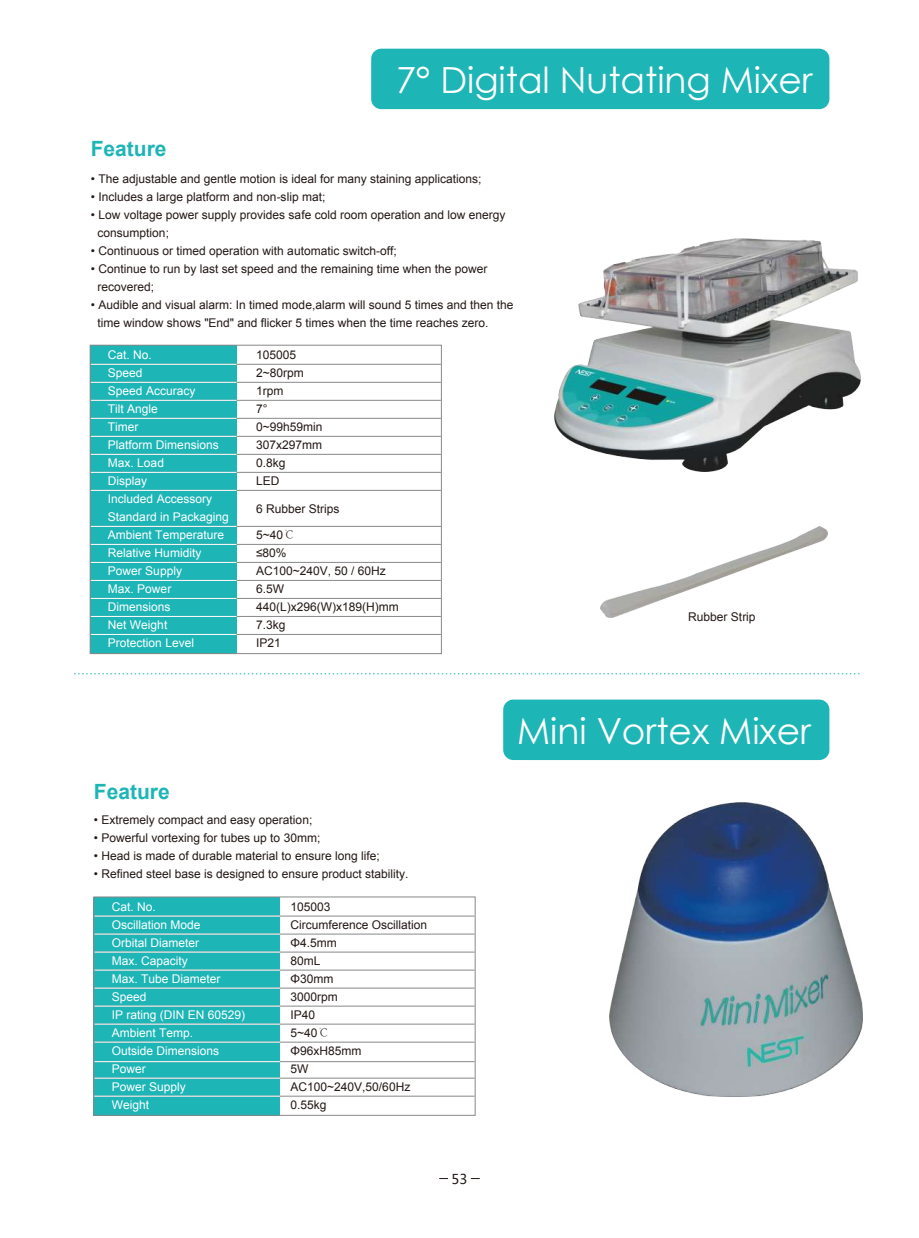
<style>
.page{position:relative;width:919px;height:1238px;background:#fff}
.page>*{position:absolute;margin:0;border:0;box-sizing:border-box;transform-origin:0 0}
.t1{font:36px "Century Gothic";color:#fff}
.t2{font:700 21px "Arial";color:#1eb5b6}
.t3{font:13.5px "Microsoft Ya Hei";color:#231815}
.t4{font:12px/18px "Arial";color:#231815}
.t5{font:12px/18px "Arial";color:#fff}
.s1{font-family:"Adobe Song Std";font-weight:300}
</style>
<div class="page">
<svg style="left:74px;top:673px;width:786px;height:1px"></svg>
<div style="left:503px;top:699px;width:326px;height:61px;background:#1eb5b6;border-radius:10px"></div>
<img style="left:609px;top:802px;width:253px;height:294px">
<div style="left:94px;top:896px;width:186px;height:219px;background:#1eb5b6"></div>
<hr style="left:95px;top:915px;width:379px;height:1px;background:#888">
<hr style="left:95px;top:933px;width:379px;height:1px;background:#888">
<hr style="left:95px;top:951px;width:379px;height:1px;background:#888">
<hr style="left:95px;top:969px;width:379px;height:1px;background:#888">
<hr style="left:95px;top:987px;width:379px;height:1px;background:#888">
<hr style="left:95px;top:1005px;width:379px;height:1px;background:#888">
<hr style="left:95px;top:1023px;width:379px;height:1px;background:#888">
<hr style="left:95px;top:1041px;width:379px;height:1px;background:#888">
<hr style="left:95px;top:1077px;width:379px;height:1px;background:#888">
<hr style="left:95px;top:1061px;width:379px;height:1px;background:#888">
<hr style="left:94px;top:915px;width:186px;height:1px;background:#fff">
<hr style="left:94px;top:933px;width:186px;height:1px;background:#fff">
<hr style="left:94px;top:951px;width:186px;height:1px;background:#fff">
<hr style="left:94px;top:969px;width:186px;height:1px;background:#fff">
<hr style="left:94px;top:987px;width:186px;height:1px;background:#fff">
<hr style="left:94px;top:1005px;width:186px;height:1px;background:#fff">
<hr style="left:94px;top:1023px;width:186px;height:1px;background:#fff">
<hr style="left:94px;top:1041px;width:186px;height:1px;background:#fff">
<hr style="left:94px;top:1077px;width:186px;height:1px;background:#fff">
<hr style="left:94px;top:1061px;width:186px;height:1px;background:#fff">
<div style="left:93px;top:896px;width:382px;height:219px;border:1px solid #888"></div>
<hr style="left:95px;top:1095px;width:379px;height:1px;background:#888">
<hr style="left:94px;top:1095px;width:186px;height:1px;background:#fff">
<div style="left:371px;top:49px;width:458px;height:60px;background:#1eb5b6;border-radius:10px"></div>
<img style="left:554px;top:238px;width:306px;height:234px">
<img style="left:600px;top:527px;width:227px;height:91px">
<div style="left:90px;top:345px;width:146px;height:308px;background:#1eb5b6"></div>
<hr style="left:91px;top:364px;width:350px;height:1px;background:#888">
<hr style="left:91px;top:382px;width:350px;height:1px;background:#888">
<hr style="left:91px;top:400px;width:350px;height:1px;background:#888">
<hr style="left:91px;top:418px;width:350px;height:1px;background:#888">
<hr style="left:91px;top:436px;width:350px;height:1px;background:#888">
<hr style="left:91px;top:454px;width:350px;height:1px;background:#888">
<hr style="left:91px;top:472px;width:350px;height:1px;background:#888">
<hr style="left:91px;top:490px;width:350px;height:1px;background:#888">
<hr style="left:91px;top:526px;width:350px;height:1px;background:#888">
<hr style="left:91px;top:544px;width:350px;height:1px;background:#888">
<hr style="left:91px;top:562px;width:350px;height:1px;background:#888">
<hr style="left:91px;top:580px;width:350px;height:1px;background:#888">
<hr style="left:91px;top:598px;width:350px;height:1px;background:#888">
<hr style="left:91px;top:616px;width:350px;height:1px;background:#888">
<hr style="left:91px;top:634px;width:350px;height:1px;background:#888">
<hr style="left:90px;top:364px;width:146px;height:1px;background:#fff">
<hr style="left:90px;top:382px;width:146px;height:1px;background:#fff">
<hr style="left:90px;top:400px;width:146px;height:1px;background:#fff">
<hr style="left:90px;top:418px;width:146px;height:1px;background:#fff">
<hr style="left:90px;top:436px;width:146px;height:1px;background:#fff">
<hr style="left:90px;top:454px;width:146px;height:1px;background:#fff">
<hr style="left:90px;top:472px;width:146px;height:1px;background:#fff">
<hr style="left:90px;top:490px;width:146px;height:1px;background:#fff">
<hr style="left:90px;top:526px;width:146px;height:1px;background:#fff">
<hr style="left:90px;top:544px;width:146px;height:1px;background:#fff">
<hr style="left:90px;top:562px;width:146px;height:1px;background:#fff">
<hr style="left:90px;top:580px;width:146px;height:1px;background:#fff">
<hr style="left:90px;top:598px;width:146px;height:1px;background:#fff">
<hr style="left:90px;top:616px;width:146px;height:1px;background:#fff">
<hr style="left:90px;top:634px;width:146px;height:1px;background:#fff">
<div style="left:90px;top:345px;width:351px;height:309px;border:1px solid #888"></div>
<h1 class="t1" style="left:396px;top:55px;width:418px">7° Digital Nutating Mixer</h1>
<h2 class="t2" style="left:91px;top:135px;width:77px">Feature</h2>
<p class="t4" style="left:91px;top:170px;width:392px">• The adjustable and gentle motion is ideal for many staining applications;</p>
<p class="t4" style="left:91px;top:188px;width:236px">• Includes a large platform and non-slip mat;</p>
<p class="t4" style="left:98px;top:206px;width:409px;text-indent:-7px">• Low voltage power supply provides safe cold room operation and low energy consumption;</p>
<p class="t4" style="left:91px;top:242px;width:307px">• Continuous or timed operation with automatic switch-off;</p>
<p class="t4" style="left:98px;top:260px;width:391px;text-indent:-7px">• Continue to run by last set speed and the remaining time when the power recovered;</p>
<p class="t4" style="left:98px;top:296px;width:417px;text-indent:-7px">• Audible and visual alarm: In timed mode,alarm will sound 5 times and then the time window shows "End" and flicker 5 times when the time reaches zero.</p>
<p class="t5" style="left:108px;top:346px;width:122px">Cat. No.<br>Speed<br>Speed Accuracy<br>Tilt Angle<br>Timer<br>Platform Dimensions<br>Max. Load<br>Display<br>Included Accessory<br>Standard in Packaging<br>Ambient Temperature<br>Relative Humidity<br>Power Supply<br>Max. Power<br>Dimensions<br>Net Weight<br>Protection Level</p>
<p class="t4" style="left:256px;top:346px;width:68px">105005<br>2~80rpm<br>1rpm<br>7°<br>0~99h59min<br>307x297mm<br>0.8kg<br>LED</p>
<p class="t4" style="left:256px;top:499px;width:85px">6 Rubber Strips</p>
<p class="t4" style="left:256px;top:526px;width:144px">5~40<span class="s1">℃<br></span>≤80%<br>AC100~240V, 50 / 60Hz<br>6.5W<br>440(L)x296(W)x189(H)mm<br>7.3kg<br>IP21</p>
<p class="t4" style="left:688px;top:608px;width:69px">Rubber Strip</p>
<h2 class="t2" style="left:94px;top:778px;width:77px">Feature</h2>
<p class="t4" style="left:94px;top:810px;width:220px">• Extremely compact and easy operation;</p>
<p class="t4" style="left:94px;top:828px;width:228px">• Powerful vortexing for tubes up to 30mm;</p>
<p class="t4" style="left:94px;top:846px;width:287px">• Head is made of durable material to ensure long life;</p>
<p class="t4" style="left:94px;top:864px;width:316px">• Refined steel base is designed to ensure product stability.</p>
<p class="t5" style="left:112px;top:897px;width:135px">Cat. No.<br>Oscillation Mode<br>Orbital Diameter<br>Max. Capacity<br>Max. Tube Diameter<br>Speed<br>IP rating (DIN EN 60529)<br>Ambient Temp.<br>Outside Dimensions<br>Power<br>Power Supply<br>Weight</p>
<p class="t4" style="left:290px;top:897px;width:138px">105003<br>Circumference Oscillation<br>Φ4.5mm<br>80mL<br>Φ30mm<br>3000rpm<br>IP40<br>5~40<span class="s1">℃<br></span>Φ96xH85mm<br>5W<br>AC100~240V,50/60Hz<br>0.55kg</p>
<p class="t3" style="left:451px;top:1169px;width:17px">53</p>
<h1 class="t1" style="left:517px;top:706px;width:295px">Mini Vortex Mixer</h1>
</div>
